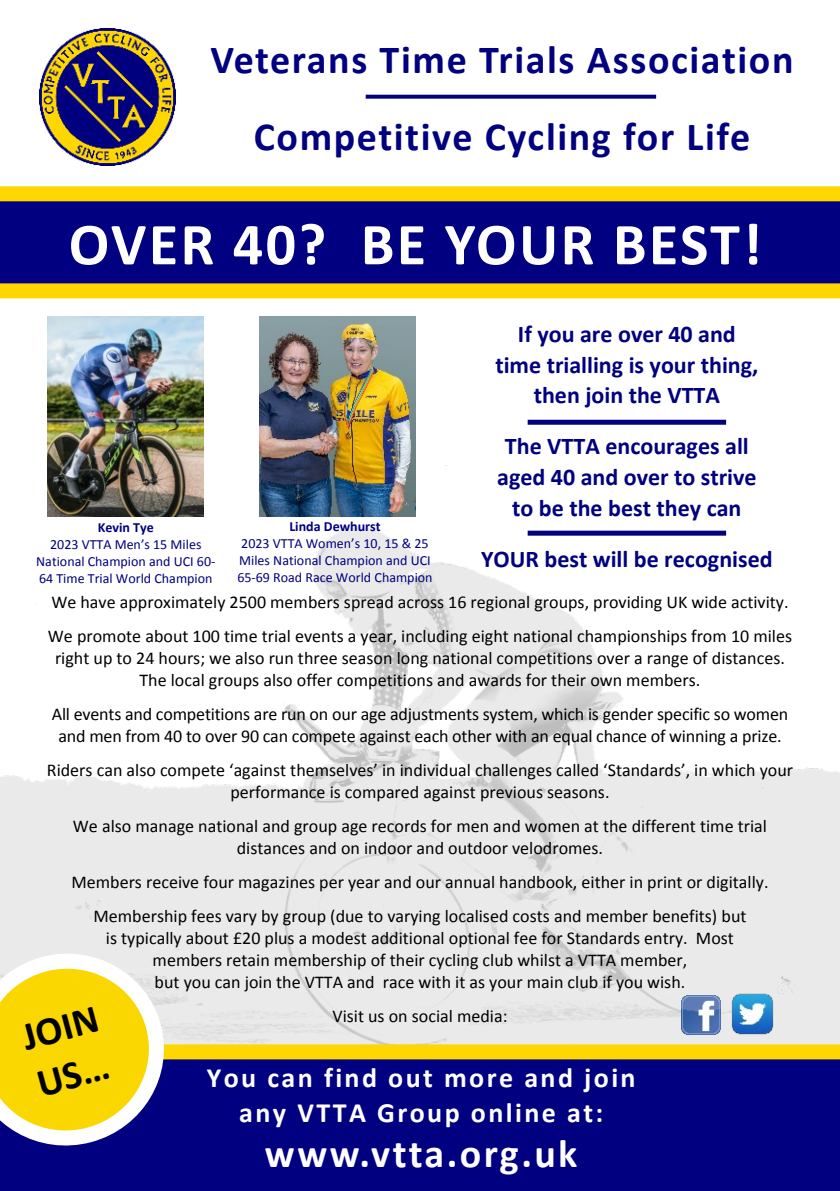
<style>
.page{position:relative;width:840px;height:1191px;background:#fff}
.page>*{position:absolute;margin:0;border:0;box-sizing:border-box;transform-origin:0 0}
.t1{font:700 60px "Calibri";letter-spacing:.04em;color:#fff}
.t2{font:700 40px/76.8px "Calibri";letter-spacing:.04em;color:#000080;text-align:center}
.t3{font:700 40px "Calibri";letter-spacing:.06em;color:#fff}
.t4{font:700 40px/48.8px "Calibri";color:#000}
.t5{font:700 28px/34.2px "Calibri";letter-spacing:.085em;color:#fff;text-align:center}
.t6{font:700 24px/30.8px "Calibri";color:#000080;text-align:center}
.t7{font:18px/22px "Calibri";color:#000;text-align:center}
.t8{font:14px/17px "Calibri";color:#000080;text-align:center}
.t9{font:700 14px "Calibri";color:#000080}
</style>
<div class="page">
<img style="left:0;top:465px;width:839px;height:579px">
<img style="left:39px;top:28px;width:136px;height:137px">
<svg style="left:0;top:186px;width:839px;height:112px;background:#44395e"></svg>
<svg style="left:0;top:1044px;width:839px;height:147px;background:#191573"></svg>
<svg style="left:0;top:946px;width:184px;height:220px"></svg>
<svg style="left:365px;top:95px;width:290px;height:4px"></svg>
<img style="left:729px;top:991px;width:45px;height:45px">
<img style="left:681px;top:995px;width:39px;height:39px">
<img style="left:48px;top:317px;width:156px;height:199px">
<img style="left:259px;top:316px;width:156px;height:201px">
<div style="left:527px;top:420px;width:198px;height:5px;background:#000080"></div>
<div style="left:527px;top:530px;width:198px;height:5px;background:#000080"></div>
<h2 class="t2" style="left:210px;top:24px;width:584px">Veterans Time Trials Association<br>Competitive Cycling for Life</h2>
<h1 class="t1" style="left:69px;top:219px;width:694px">OVER 40? BE YOUR BEST!</h1>
<h3 class="t6" style="left:495px;top:320px;width:264px">If you are over 40 and time trialling is your thing, then join the VTTA</h3>
<h3 class="t6" style="left:497px;top:433px;width:261px">The VTTA encourages all aged 40 and over to strive to be the best they can</h3>
<h3 class="t6" style="left:481px;top:545px;width:293px">YOUR best will be recognised</h3>
<p class="t7" style="left:48px;top:586px;width:745px;line-height:34px;text-align:left">We have approximately 2500 members spread across 16 regional groups, providing UK wide activity.<br>We promote about 100 time trial events a year, including eight national championships from 10 miles</p>
<p class="t7" style="left:55px;top:648px;width:731px">right up to 24 hours; we also run three season long national competitions over a range of distances.<br>The local groups also offer competitions and awards for their own members.</p>
<p class="t7" style="left:52px;top:704px;width:737px">All events and competitions are run on our age adjustments system, which is gender specific so women and men from 40 to over 90 can compete against each other with an equal chance of winning a prize.</p>
<p class="t7" style="left:47px;top:760px;width:747px">Riders can also compete ‘against themselves’ in individual challenges called ‘Standards’, in which your performance is compared against previous seasons.</p>
<p class="t7" style="left:73px;top:816px;width:695px">We also manage national and group age records for men and women at the different time trial distances and on indoor and outdoor velodromes.</p>
<p class="t7" style="left:71px;top:866px;width:698px;line-height:34px">Members receive four magazines per year and our annual handbook, either in print or digitally.<br>Membership fees vary by group (due to varying localised costs and member benefits) but</p>
<p class="t7" style="left:106px;top:928px;width:629px">is typically about £20 plus a modest additional optional fee for Standards entry. Most members retain membership of their cycling club whilst a VTTA member,<br>but you can join the VTTA and race with it as your main club if you wish.</p>
<p class="t7" style="left:332px;top:1006px;width:176px">Visit us on social media:</p>
<p class="t9" style="left:289px;top:520px;width:93px">Linda Dewhurst</p>
<p class="t8" style="left:237px;top:536px;width:197px;text-align:left">2023 VTTA Women’s 10, 15 &amp; 25<br>Miles National Champion and UCI<br>65-69 Road Race World Champion</p>
<p class="t9" style="left:98px;top:521px;width:58px">Kevin Tye</p>
<p class="t8" style="left:36px;top:537px;width:180px">2023 VTTA Men’s 15 Miles<br>National Champion and UCI 60-<br>64 Time Trial World Champion</p>
<h2 class="t4" style="left:18px;top:1017px;width:79px;rotate:-15deg">JOIN<br>US…</h2>
<h3 class="t5" style="left:207px;top:1063px;width:430px">You can find out more and join any VTTA Group online at:</h3>
<h2 class="t3" style="left:265px;top:1137px;width:314px">www.vtta.org.uk</h2>
</div>
